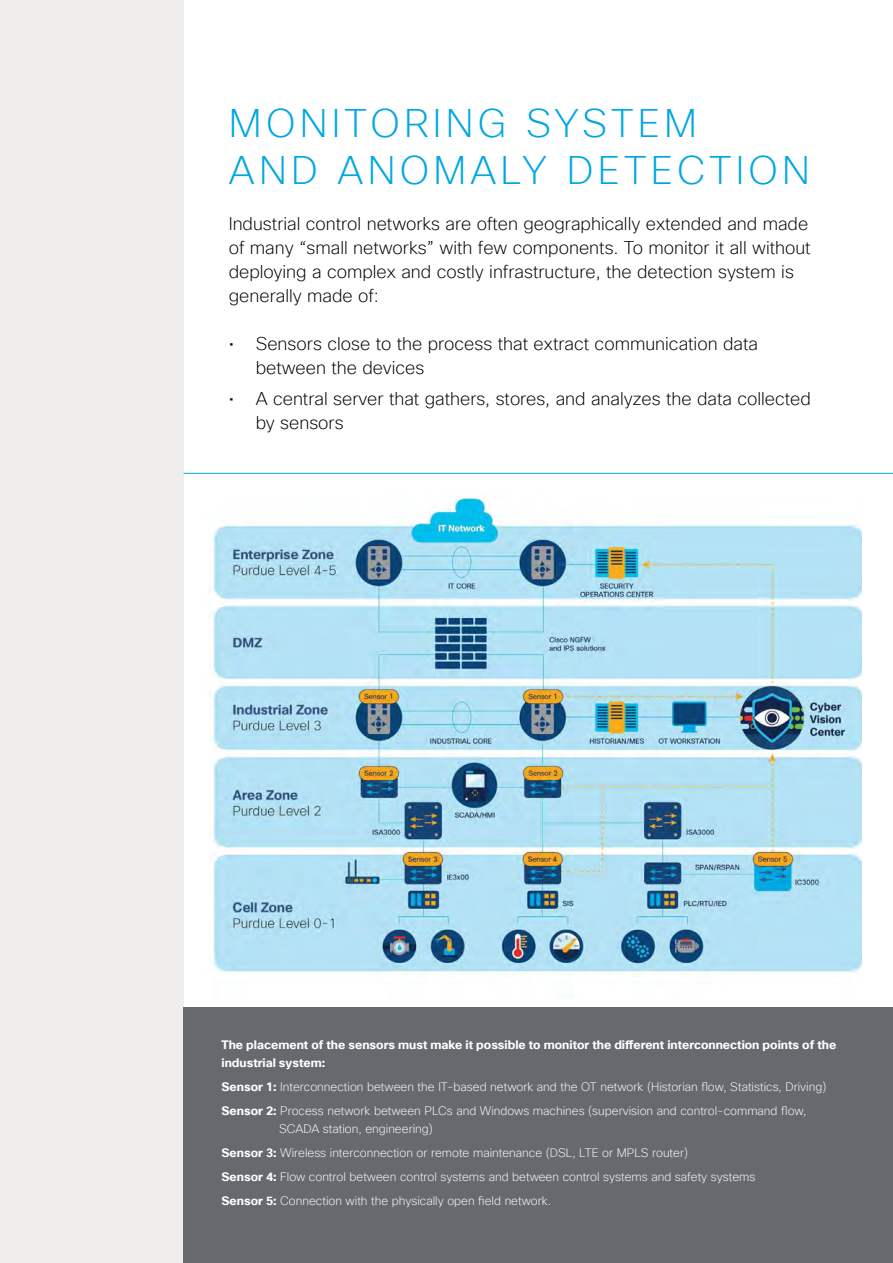
<style>
.page{position:relative;width:893px;height:1263px;background:#fff}
.page>*{position:absolute;margin:0;border:0;box-sizing:border-box;transform-origin:0 0}
.t1{font:200 39px/46.8px "Cisco Sans TT";letter-spacing:.11em;color:#00a7e1}
.t2{font:200 18px/24px "Cisco Sans TT";color:#000}
.t3{font:200 12px/24px "Cisco Sans TT";color:#fff}
.t4{font:700 12px/18px "Cisco Sans TT";color:#fff}
.s1{font-weight:700}
</style>
<div class="page">
<div style="left:0;top:0;width:184px;height:1263px;background:#efeeed"></div>
<hr style="left:184px;top:473px;width:709px;height:1px;background:#00a7e1">
<div style="left:184px;top:1008px;width:709px;height:255px;background:#67696e"></div>
<img style="left:209px;top:497px;width:652px;height:477px">
<h1 class="t1" style="left:229px;top:102px;width:583px">MONITORING SYSTEM<br>AND ANOMALY DETECTION</h1>
<h2 class="t2" style="left:229px;top:212px;width:583px">Industrial control networks are often geographically extended and made of many “small networks” with few components. To monitor it all without deploying a complex and costly infrastructure, the detection system is generally made of:</h2>
<h2 class="t2" style="left:256px;top:332px;width:504px;text-indent:-27px">• Sensors close to the process that extract communication data between the devices</h2>
<h2 class="t2" style="left:256px;top:387px;width:557px;text-indent:-27px">• A central server that gathers, stores, and analyzes the data collected by sensors</h2>
<p class="t4" style="left:222px;top:1036px;width:616px">The placement of the sensors must make it possible to monitor the different interconnection points of the industrial system:</p>
<p class="t3" style="left:222px;top:1075px;width:606px"><span class="s1">Sensor 1:</span> Interconnection between the IT-based network and the OT network (Historian flow, Statistics, Driving)<br><span class="s1">Sensor 2:</span> Process network between PLCs and Windows machines (supervision and control-command flow,</p>
<p class="t3" style="left:222px;top:1117px;width:535px;text-indent:58px">SCADA station, engineering)<br><span class="s1">Sensor 3:</span> Wireless interconnection or remote maintenance (DSL, LTE or MPLS router)<br><span class="s1">Sensor 4:</span> Flow control between control systems and between control systems and safety systems <span class="s1">Sensor 5:</span> Connection with the physically open field network.</p>
</div>
